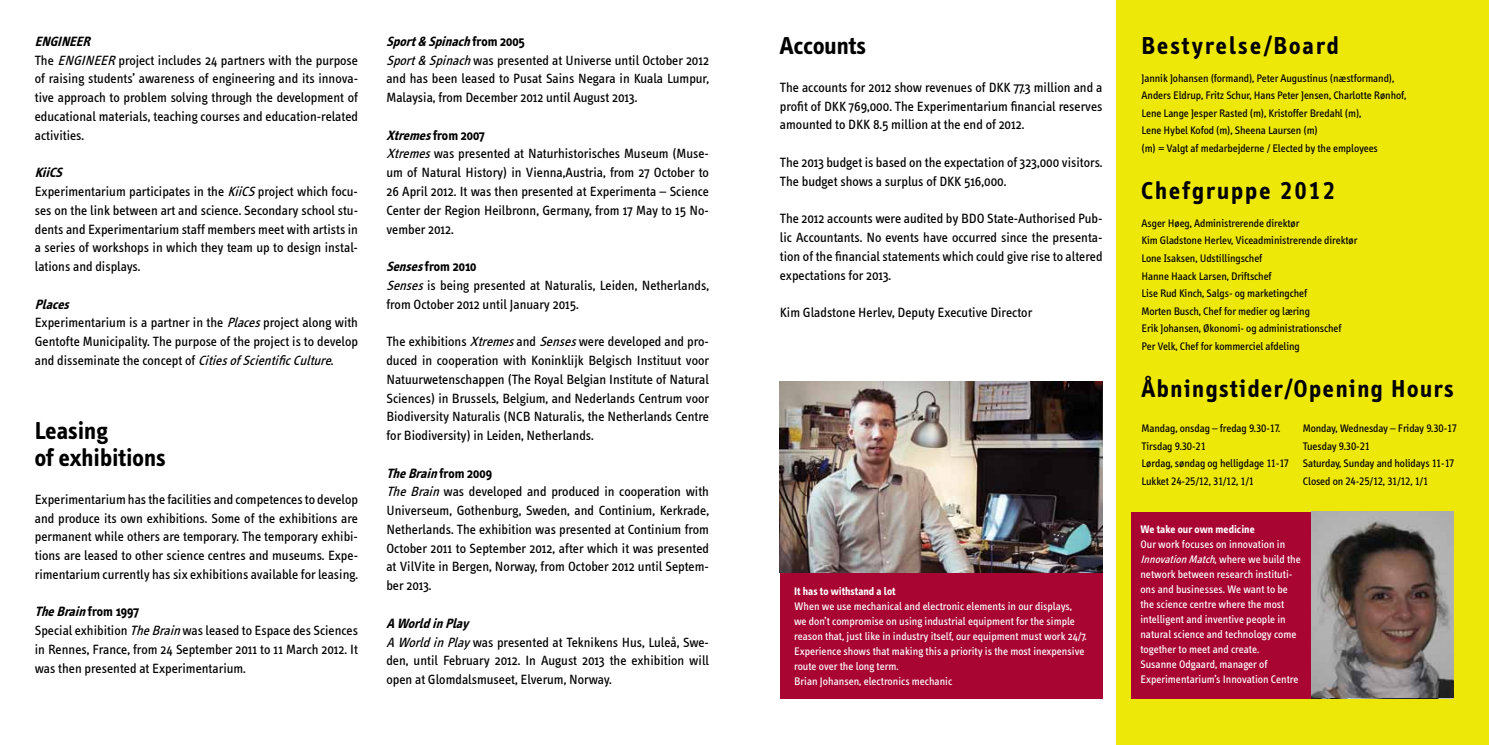
<style>
.page{position:relative;width:1489px;height:745px;background:#fff}
.page>*{position:absolute;margin:0;border:0;box-sizing:border-box;transform-origin:0 0}
.t1{font:700 25px "Info";letter-spacing:.09em;color:#000}
.t2{font:700 25px/27.5px "Info Text";color:#000}
.t3{font:700 25px "Info";letter-spacing:.07em;color:#000}
.t4{font:13.75px/18.8px "Info Text";color:#000}
.t5{font:11.25px/17.5px "Info";color:#000}
.t6{font:11.25px/15px "Info Text";color:#fff}
.t7{font:700 11.25px "Info Text";color:#fff}
.s1{font-weight:700;font-style:italic}
.s2{font-style:italic}
.s3{font-weight:700}
</style>
<div class="page">
<div style="left:1116px;top:0;width:372px;height:744px;background:#eee809"></div>
<div style="left:780px;top:571px;width:322px;height:127px;background:#a90533"></div>
<img style="left:780px;top:381px;width:322px;height:190px">
<div style="left:1130px;top:511px;width:181px;height:187px;background:#a90533"></div>
<img style="left:1311px;top:511px;width:142px;height:186px">
<p class="t4" style="left:35px;top:32px;width:325px"><span class="s1">ENGINEER<br></span>The <span class="s2">ENGINEER</span>project includes 24 partners with the purpose of raising students’ awareness of engineering and its innova&shy;tive approach to problem solving through the development of educational materials, teaching courses and education-related activities.</p>
<p class="t4" style="left:35px;top:163px;width:325px"><span class="s1">KiiCS<br></span>Experimentarium participates in the <span class="s2">KiiCS</span>project which focu&shy;ses on the link between art and science. Secondary school stu&shy;dents and Experimentarium staff members meet with artists in a series of workshops in which they team up to design instal&shy;lations and displays.</p>
<p class="t4" style="left:35px;top:294px;width:325px"><span class="s1">Places<br></span>Experimentarium is a partner in the <span class="s2">Places</span>project along with Gentofte Municipality. The purpose of the project is to develop a n d d i s s e m i n a te t h e co n ce pt of <span class="s2">CitiesofScientificCulture</span>.</p>
<h1 class="t2" style="left:35px;top:416px;width:132px">Leasing<br>of exhibitions</h1>
<p class="t4" style="left:35px;top:489px;width:325px;text-align:justify">Experimentarium has the facilities and competences to develop and produce its own exhibitions. Some of the exhibitions are permanent while others are temporary. The temporary exhibi&shy;tions are leased to other science centres and museums. Expe&shy;rimentarium currently has six exhibitions available for leasing.</p>
<p class="t4" style="left:35px;top:602px;width:325px"><span class="s1">TheBrain</span><span class="s3">f ro m 19 9 7<br></span>Special exhibition <span class="s2">TheBrain</span>was leased to Espace des Sciences in Rennes, France, from 24 September 2011 to 11 March 2012. It was then presented at Experimentarium.</p>
<p class="t4" style="left:386px;top:32px;width:324px"><span class="s1">Sport&amp;Spinach</span><span class="s3">f r o m 2 0 0 5<br></span><span class="s2">Sport&amp; Spinach</span>was presented at Universe until October 2012 and has been leased to Pusat Sains Negara in Kuala Lumpur, Malaysia, from December 2012 until August 2013.</p>
<p class="t4" style="left:386px;top:126px;width:324px"><span class="s1">Xtremes</span><span class="s3">fro m 2007<br></span><span class="s2">Xtremes</span>was presented at Naturhistorisches Museum (Muse&shy;um of Natural History) in Vienna,Austria, from 27 October to 26 April 2012. It was then presented at Experimenta – Science Center der Region Heilbronn, Germany, from 17 May to 15 No&shy;vember 2012.</p>
<p class="t4" style="left:386px;top:257px;width:324px"><span class="s1">Senses</span><span class="s3">from 2010<br></span><span class="s2">Senses</span>is being presented at Naturalis, Leiden, Netherlands, from October 2012 until January 2015.</p>
<p class="t4" style="left:386px;top:332px;width:324px;text-align:justify">The exhibitions <span class="s2">Xtremes</span>and <span class="s2">Senses</span>were developed and pro&shy;duced in cooperation with Koninklijk Belgisch Instituut voor Natuurwetenschappen (The Royal Belgian Institute of Natural Sciences) in Brussels, Belgium, and Nederlands Centrum voor Biodiversity Naturalis (NCB Naturalis, the Netherlands Centre for Biodiversity) in Leiden, Netherlands.</p>
<p class="t4" style="left:386px;top:463px;width:324px"><span class="s1">TheBrain</span><span class="s3">f ro m 2 0 0 9<br></span><span class="s2">TheBrain</span>was developed and produced in cooperation with Universeum, Gothenburg, Sweden, and Continium, Kerkrade, Netherlands. The exhibition was presented at Continium from October 2011 to September 2012, after which it was presented at VilVite in Bergen, Norway, from October 2012 until Septem&shy;ber 2013.</p>
<p class="t4" style="left:386px;top:613px;width:324px"><span class="s1">AWorldinPlay<br></span><span class="s2">AWorldinPlay</span>was presented at Teknikens Hus, Luleå, Swe&shy;den, until February 2012. In August 2013 the exhibition will open at Glomdalsmuseet, Elverum, Norway.</p>
<h1 class="t2" style="left:780px;top:32px;width:87px">Accounts</h1>
<p class="t4" style="left:780px;top:78px;width:324px;text-align:justify">The accounts for 2012 show revenues of DKK 77.3 million and a profit of DKK 769,000. The Experimentarium financial reserves amounted to DKK 8.5 million at the end of 2012.</p>
<p class="t4" style="left:780px;top:153px;width:324px">The 2013 budget is based on the expectation of 323,000 visitors.<br>The budget shows a surplus of DKK 516,000.</p>
<p class="t4" style="left:780px;top:209px;width:324px;text-align:justify">The 2012 accounts were audited by BDO State-Authorised Pub&shy;lic Accountants. No events have occurred since the presenta&shy;tion of the financial statements which could give rise to altered expectations for 2013.</p>
<p class="t4" style="left:780px;top:303px;width:254px">Kim Gladstone Herlev, Deputy Executive Director</p>
<p class="t7" style="left:794px;top:584px;width:103px">It has to withstand a lot</p>
<p class="t6" style="left:794px;top:598px;width:294px">When we use mechanical and electronic elements in our displays, we don’t compromise on using industrial equipment for the simple reason that, just like in industry itself, our equipment must work 24/7.<br>Experience shows that making this a priority is the most inexpensive route over the long term.<br>Brian Johansen, electronics mechanic</p>
<h1 class="t1" style="left:1141px;top:32px;width:199px">Bestyrelse/Board</h1>
<p class="t5" style="left:1141px;top:69px;width:266px">Jannik Johansen (formand), Peter Augustinus (næstformand), Anders Eldrup, Fritz Schur, Hans Peter Jensen, Charlotte Rønhof, Lene Lange Jesper Rasted (m), Kristoffer Bredahl (m),<br>Lene Hybel Kofod (m), Sheena Laursen (m)<br>(m) = Valgt af medarbejderne / Elected by the employees</p>
<h1 class="t1" style="left:1141px;top:177px;width:195px">Chefgruppe 2012</h1>
<p class="t5" style="left:1141px;top:214px;width:217px">Asger Høeg, Administrerende direktør<br>Kim Gladstone Herlev, Viceadministrerende direktør Lone Isaksen, Udstillingschef<br>Hanne Haack Larsen, Driftschef<br>Lise Rud Kinch, Salgs- og marketingchef<br>Morten Busch, Chef for medier og læring<br>Erik Johansen, Økonomi- og administrationschef Per Velk, Chef for kommerciel afdeling</p>
<h1 class="t3" style="left:1141px;top:374px;width:313px">Åbningstider/Opening Hours</h1>
<p class="t5" style="left:1141px;top:419px;width:149px">Mandag, onsdag – fredag 9.30-17.<br>Tirsdag 9.30-21<br>Lørdag, søndag og helligdage 11-17<br>Lukket 24-25/12, 31/12, 1/1</p>
<p class="t5" style="left:1302px;top:420px;width:155px">Monday, Wednesday – Friday 9.30-17<br>Tuesday 9.30-21<br>Saturday, Sunday and holidays 11-17<br>Closed on 24-25/12, 31/12, 1/1</p>
<p class="t7" style="left:1140px;top:522px;width:116px">We take our own medicine</p>
<p class="t6" style="left:1140px;top:536px;width:162px">Our work focuses on innovation in <span class="s2">InnovationMatch</span>, w h e r e w e b u i l d t h e network between research instituti&shy;ons and businesses. We want to be the science centre where the most intelligent and inventive people in natural science and technology come together to meet and create.<br>Susanne Odgaard, manager of Experimentarium’s Innovation Centre</p>
</div>
